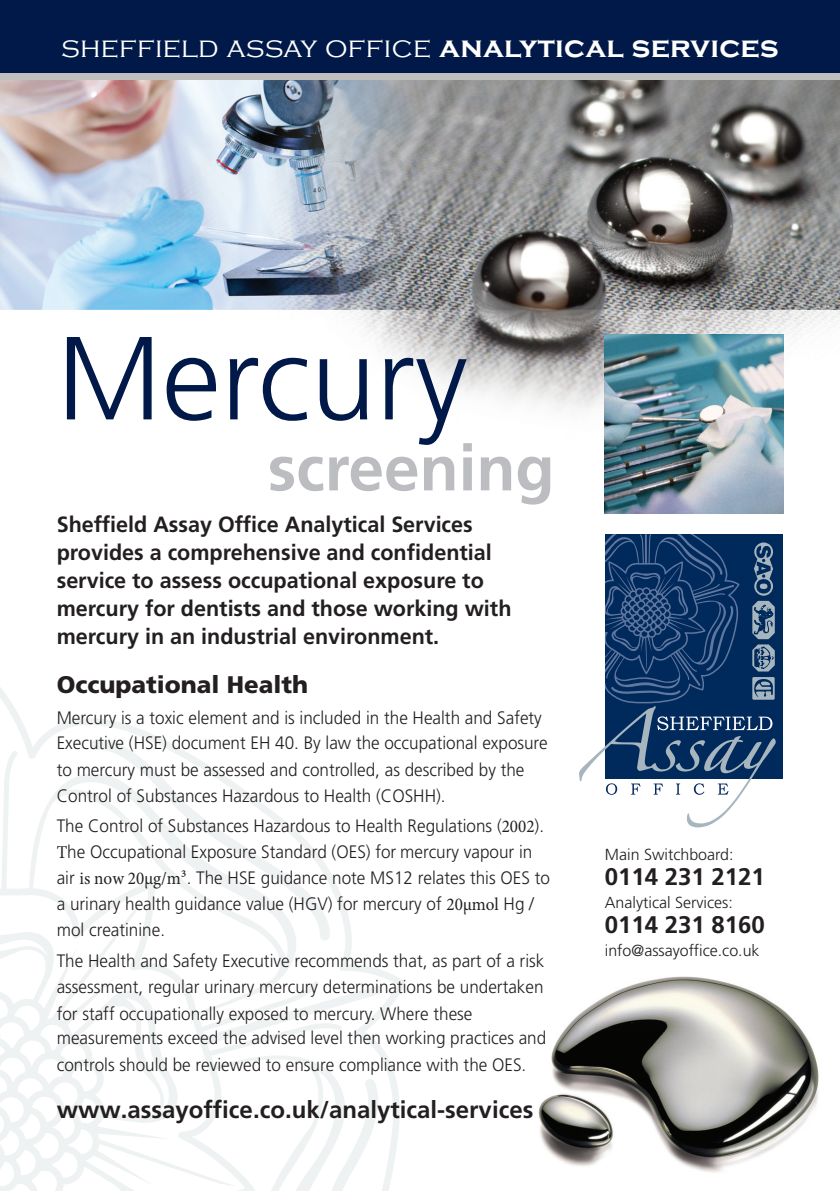
<style>
.page{position:relative;width:840px;height:1191px;background:#fff}
.page>*{position:absolute;margin:0;border:0;box-sizing:border-box;transform-origin:0 0}
.t1{font:300 118px "Frutiger";color:#001948}
.t2{font:700 64px "Frutiger";color:#bcbdc0}
.t3{font:300 30px "Copperplate Gothic";letter-spacing:.01em;color:#fff}
.t4{font:700 24px "Frutiger";color:#231f20}
.t5{font:900 24px "Frutiger";color:#231f20}
.t6{font:700 22px/28px "Frutiger";color:#231f20}
.t7{font:300 18px/26px "Frutiger";color:#231f20;scale:.95 1}
.t8{font:300 16px "Frutiger";color:#231f20}
.s1{font-weight:700}
.s2{font-family:"Minion Pro";font-weight:400}
</style>
<div class="page">
<img style="left:0;top:80px;width:839px;height:1092px">
<svg style="left:259px;top:680px;width:146px;height:511px"></svg>
<svg style="left:0;top:680px;width:259px;height:66px"></svg>
<svg style="left:0;top:746px;width:388px;height:445px"></svg>
<div style="left:0;top:0;width:839px;height:74px;background:#001948"></div>
<div style="left:604px;top:534px;width:178px;height:244px;background:#00295c"></div>
<svg style="left:578px;top:534px;width:197px;height:293px"></svg>
<div style="left:0;top:73px;width:839px;height:7px;background:#c0bfbe"></div>
<img style="left:604px;top:334px;width:178px;height:179px">
<h3 class="t3" style="left:61px;top:31px;width:718px">sheffield assay office <span class="s1">analytical services</span></h3>
<h1 class="t1" style="left:57px;top:331px;width:412px">Mercury</h1>
<h2 class="t2" style="left:267px;top:442px;width:288px">screening</h2>
<p class="t6" style="left:57px;top:511px;width:456px">Sheffield Assay Office Analytical Services provides a comprehensive and confidential service to assess occupational exposure to mercury for dentists and those working with mercury in an industrial environment.</p>
<h3 class="t5" style="left:57px;top:675px;width:253px">Occupational Health</h3>
<p class="t7" style="left:57px;top:705px;width:518px">Mercury is a toxic element and is included in the Health and Safety Executive (HSE) document EH 40. By law the occupational exposure to mercury must be assessed and controlled, as described by the Control of Substances Hazardous to Health (COSHH).</p>
<p class="t7" style="left:57px;top:814px;width:520px">The Control of Substances Hazardous to Health Regulations (<span class="s2">2002</span>).<br><span class="s2">T</span>he Occupational Exposure Standard (OES) for mercury vapour in air <span class="s2">is now 20µg/m³</span>. The HSE guidance note MS12 relates this OES to a urinary health guidance value (HGV) for mercury of <span class="s2">20µmol</span> Hg / mol creatinine.</p>
<p class="t7" style="left:57px;top:949px;width:514px;text-align:justify">The Health and Safety Executive recommends that, as part of a risk assessment, regular urinary mercury determinations be undertaken for staff occupationally exposed to mercury. Where these</p>
<p class="t7" style="left:57px;top:1026px;width:516px;line-height:26.8px">measurements exceed the advised level then working practices and controls should be reviewed to ensure compliance with the OES.</p>
<h3 class="t4" style="left:57px;top:1100px;width:478px">www.assayoffice.co.uk/analytical-services</h3>
<p class="t8" style="left:604px;top:847px;width:130px">Main Switchboard:</p>
<h3 class="t4" style="left:604px;top:866px;width:161px">0114 231 2121</h3>
<p class="t8" style="left:604px;top:895px;width:129px">Analytical Services:</p>
<h3 class="t4" style="left:604px;top:914px;width:161px">0114 231 8160</h3>
<p class="t8" style="left:604px;top:943px;width:156px">info@assayoffice.co.uk</p>
</div>
